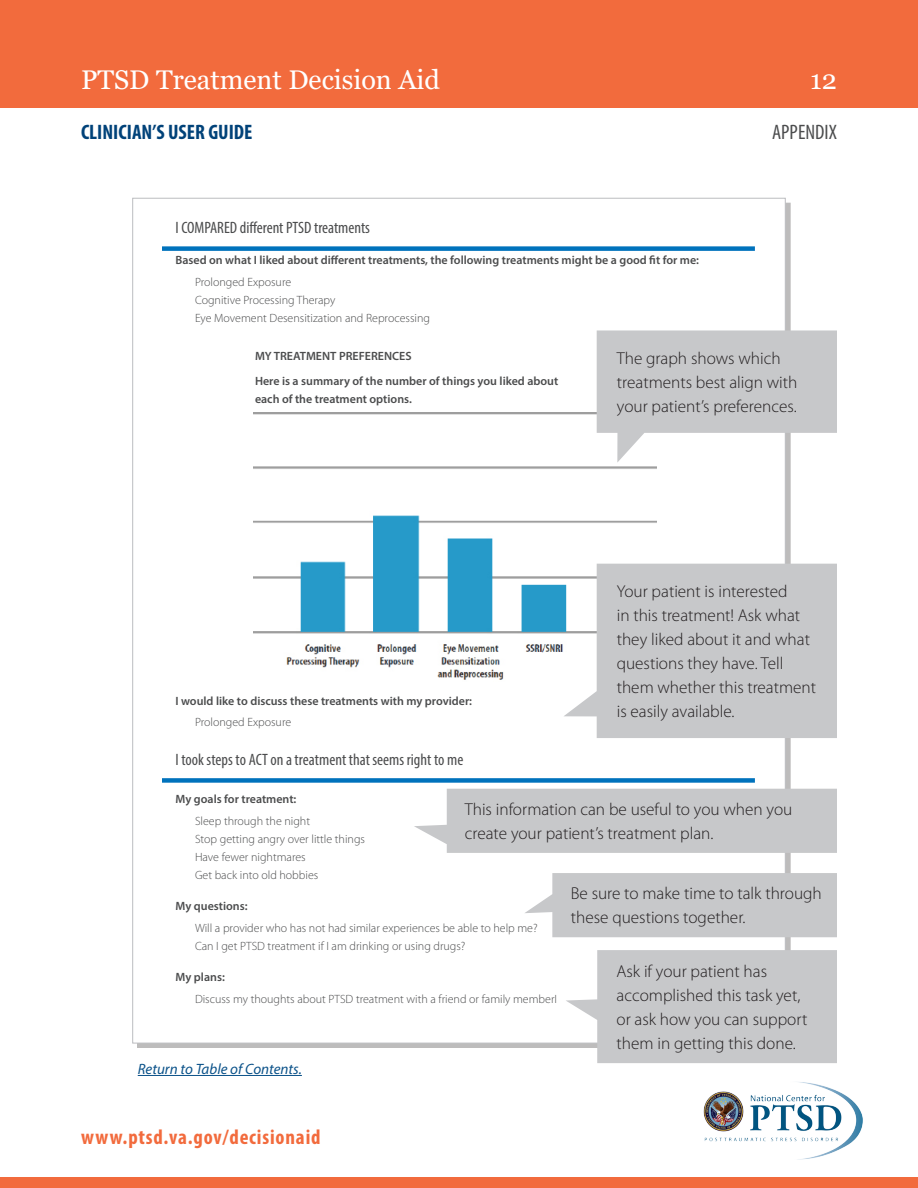
<style>
.page{position:relative;width:918px;height:1188px;background:#fff}
.page>*{position:absolute;margin:0;border:0;box-sizing:border-box;transform-origin:0 0}
.t1{font:27px "Georgia";color:#fff}
.t2{font:700 condensed 21px "Myriad Pro";letter-spacing:.04em;color:#f26b3d}
.t3{font:700 condensed 21px "Myriad Pro";color:#004279}
.t4{font:condensed 21px "Myriad Pro";color:#4b4c4d}
.t5{font:300 17.25px/24px "Myriad Pro";color:#231f20}
.t6{font:condensed 16.5px "Myriad Pro";color:#4b4c4d}
.t7{font:italic 15px "Myriad Pro";color:#0b5289}
.t8{font:300 12px/18px "Myriad Pro";color:#4b4c4d}
.t9{font:600 12px/24.8px "Myriad Pro";color:#4b4c4d}
</style>
<div class="page">
<div style="left:0;top:0;width:918px;height:108px;background:#f26b3d"></div>
<div style="left:0;top:1178px;width:918px;height:10px;background:#f26b3d"></div>
<div style="left:133px;top:198px;width:652px;height:845px;background:#fff;border:1px solid #bcbdc0"></div>
<img style="left:703px;top:1082px;width:160px;height:78px">
<div style="left:162px;top:246px;width:593px;height:5px;background:#0072bc"></div>
<div style="left:162px;top:778px;width:593px;height:5px;background:#0072bc"></div>
<img style="left:254px;top:413px;width:403px;height:267px">
<svg style="left:597px;top:330px;width:240px;height:133px"></svg>
<svg style="left:563px;top:564px;width:274px;height:174px;background:#cccdcf"></svg>
<div style="left:414px;top:789px;width:423px;height:64px;background:#c7c8ca"></div>
<svg style="left:525px;top:873px;width:312px;height:64px;background:#cbccce"></svg>
<svg style="left:566px;top:950px;width:271px;height:113px;background:#cccdcf"></svg>
<hr style="left:138px;top:1075px;width:164px;height:1px;background:#0b5289">
<h1 class="t1" style="left:81px;top:64px;width:360px">PTSD Treatment Decision Aid</h1>
<p class="t3" style="left:81px;top:118px;width:173px">CLINICIAN’S USER GUIDE</p>
<h1 class="t1" style="left:810px;top:64px;width:28px">12</h1>
<p class="t4" style="left:772px;top:119px;width:66px">APPENDIX</p>
<p class="t6" style="left:176px;top:217px;width:196px">I COMPARED different PTSD treatments</p>
<p class="t9" style="left:176px;top:248px;width:525px">Based on what I liked about different treatments, the following treatments might be a good fit for me:</p>
<p class="t8" style="left:195px;top:273px;width:237px">Prolonged Exposure<br>Cognitive Processing Therapy<br>Eye Movement Desensitization and Reprocessing</p>
<p class="t9" style="left:255px;top:344px;width:305px">MY TREATMENT PREFERENCES<br>Here is a summary of the number of things you liked about</p>
<p class="t9" style="left:255px;top:386px;width:158px">each of the treatment options.</p>
<p class="t5" style="left:617px;top:346px;width:182px">The graph shows which treatments best align with your patient’s preferences.</p>
<p class="t9" style="left:176px;top:688px;width:298px">I would like to discuss these treatments with my provider:</p>
<p class="t8" style="left:195px;top:714px;width:98px">Prolonged Exposure</p>
<p class="t5" style="left:617px;top:579px;width:201px">Your patient is interested<br>in this treatment! Ask what they liked about it and what questions they have. Tell them whether this treatment is easily available.</p>
<p class="t6" style="left:176px;top:749px;width:289px">I took steps to ACT on a treatment that seems right to me</p>
<p class="t9" style="left:176px;top:786px;width:122px">My goals for treatment:</p>
<p class="t8" style="left:195px;top:812px;width:172px">Sleep through the night<br>Stop getting angry over little things<br>Have fewer nightmares<br>Get back into old hobbies</p>
<p class="t5" style="left:465px;top:798px;width:329px">This information can be useful to you when you create your patient’s treatment plan.</p>
<p class="t9" style="left:176px;top:894px;width:74px">My questions:</p>
<p class="t8" style="left:195px;top:919px;width:344px">Will a provider who has not had similar experiences be able to help me?<br>Can I get PTSD treatment if I am drinking or using drugs?</p>
<p class="t9" style="left:176px;top:965px;width:51px">My plans:</p>
<p class="t8" style="left:195px;top:990px;width:364px">Discuss my thoughts about PTSD treatment with a friend or family memberI</p>
<p class="t7" style="left:138px;top:1060px;width:166px">Return to Table of Contents.</p>
<p class="t5" style="left:571px;top:882px;width:252px">Be sure to make time to talk through these questions together.</p>
<p class="t5" style="left:617px;top:959px;width:192px">Ask if your patient has accomplished this task yet, or ask how you can support them in getting this done.</p>
<p class="t2" style="left:81px;top:1124px;width:241px">www.ptsd.va.gov/decisionaid</p>
</div>
